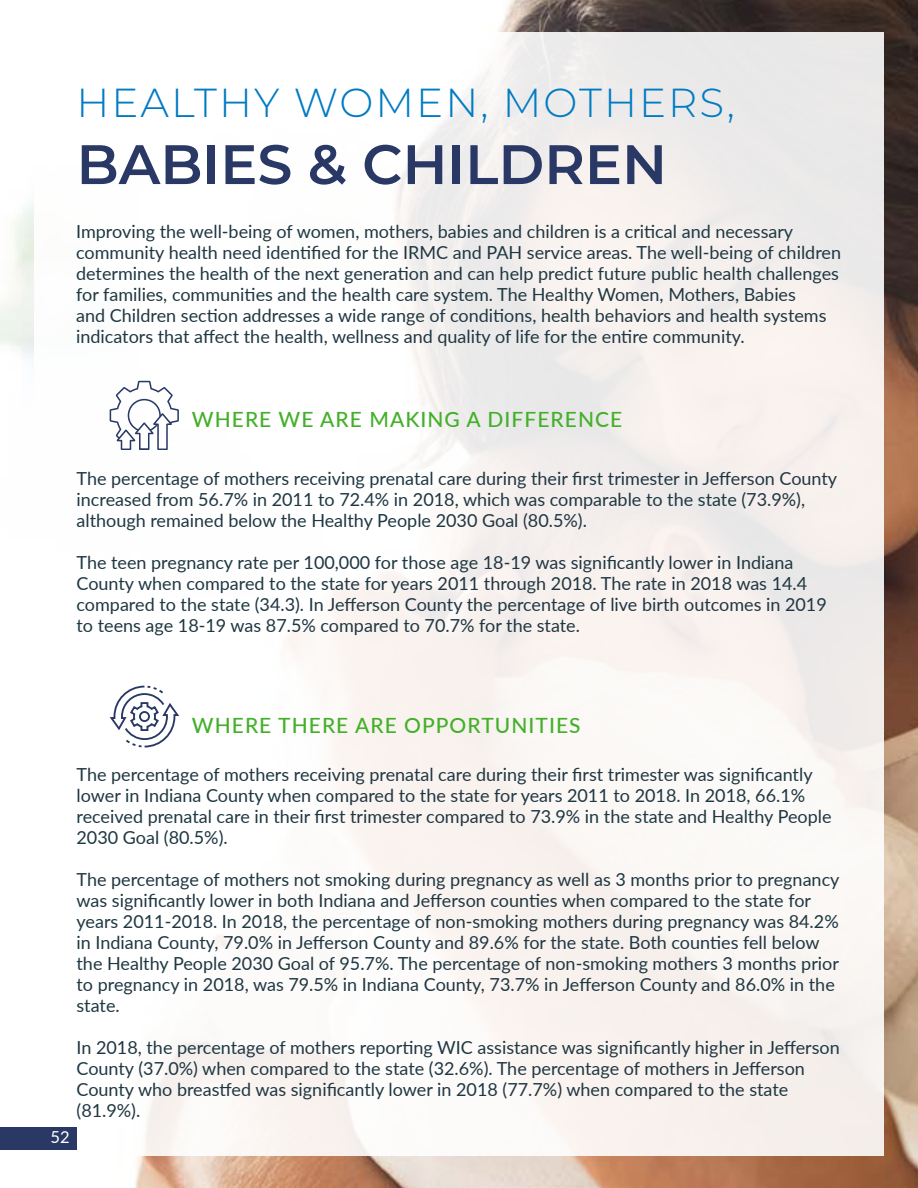
<style>
.page{position:relative;width:918px;height:1188px;background:#fff}
.page>*{position:absolute;margin:0;border:0;box-sizing:border-box;transform-origin:0 0}
.t1{font:600 55.5px "Montserrat";color:#293864}
.t2{font:300 40.5px "Montserrat";letter-spacing:.05em;color:#007bc3}
.t3{font:500 21px "Lato";letter-spacing:.05em;color:#43b02a}
.t4{font:21px "Lato";color:#fff}
.t5{font:18px/21px "Lato";color:#1f3742}
</style>
<div class="page">
<img style="left:0;top:0;width:918px;height:1188px">
<div style="left:34px;top:32px;width:850px;height:1124px;background:linear-gradient(to right,#fff,#f2ecea)"></div>
<div style="left:0;top:1127px;width:77px;height:23px;background:#293864"></div>
<svg style="left:110px;top:381px;width:69px;height:69px"></svg>
<svg style="left:110px;top:686px;width:69px;height:62px"></svg>
<h2 class="t2" style="left:77px;top:75px;width:660px">HEALTHY WOMEN, MOTHERS,</h2>
<h1 class="t1" style="left:77px;top:125px;width:592px">BABIES &amp; CHILDREN</h1>
<p class="t5" style="left:76px;top:220px;width:766px">Improving the well-being of women, mothers, babies and children is a critical and necessary community health need identified for the IRMC and PAH service areas. The well-being of children determines the health of the next generation and can help predict future public health challenges for families, communities and the health care system. The Healthy Women, Mothers, Babies<br>and Children section addresses a wide range of conditions, health behaviors and health systems indicators that affect the health, wellness and quality of life for the entire community.</p>
<p class="t3" style="left:192px;top:404px;width:432px">WHERE WE ARE MAKING A DIFFERENCE</p>
<p class="t5" style="left:77px;top:467px;width:762px">The percentage of mothers receiving prenatal care during their first trimester in Jefferson County increased from 56.7% in 2011 to 72.4% in 2018, which was comparable to the state (73.9%), although remained below the Healthy People 2030 Goal (80.5%).</p>
<p class="t5" style="left:77px;top:551px;width:752px">The teen pregnancy rate per 100,000 for those age 18-19 was significantly lower in Indiana County when compared to the state for years 2011 through 2018. The rate in 2018 was 14.4 compared to the state (34.3). In Jefferson County the percentage of live birth outcomes in 2019 to teens age 18-19 was 87.5% compared to 70.7% for the state.</p>
<p class="t3" style="left:192px;top:710px;width:390px">WHERE THERE ARE OPPORTUNITIES</p>
<p class="t5" style="left:77px;top:763px;width:757px">The percentage of mothers receiving prenatal care during their first trimester was significantly lower in Indiana County when compared to the state for years 2011 to 2018. In 2018, 66.1% received prenatal care in their first trimester compared to 73.9% in the state and Healthy People 2030 Goal (80.5%).</p>
<p class="t5" style="left:77px;top:868px;width:764px">The percentage of mothers not smoking during pregnancy as well as 3 months prior to pregnancy was significantly lower in both Indiana and Jefferson counties when compared to the state for years 2011-2018. In 2018, the percentage of non-smoking mothers during pregnancy was 84.2% in Indiana County, 79.0% in Jefferson County and 89.6% for the state. Both counties fell below the Healthy People 2030 Goal of 95.7%. The percentage of non-smoking mothers 3 months prior to pregnancy in 2018, was 79.5% in Indiana County, 73.7% in Jefferson County and 86.0% in the state.</p>
<p class="t5" style="left:77px;top:1036px;width:765px">In 2018, the percentage of mothers reporting WIC assistance was significantly higher in Jefferson County (37.0%) when compared to the state (32.6%). The percentage of mothers in Jefferson County who breastfed was significantly lower in 2018 (77.7%) when compared to the state (81.9%).</p>
<p class="t4" style="left:51px;top:1121px;width:26px">52</p>
</div>
